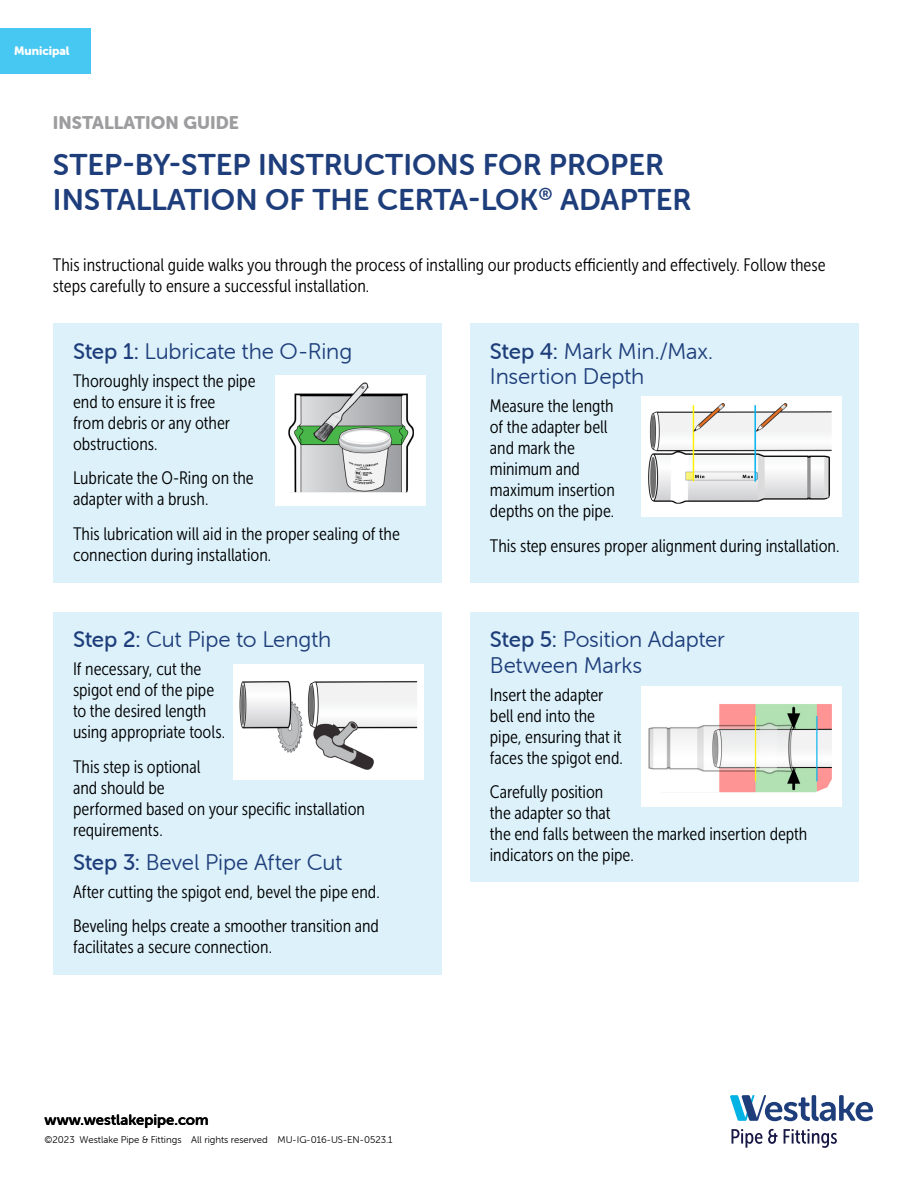
<style>
.page{position:relative;width:918px;height:1188px;background:#fff}
.page>*{position:absolute;margin:0;border:0;box-sizing:border-box;transform-origin:0 0}
.t1{font:30px/34.5px "Museo Sans Rounded 700";color:#1e3d7b}
.t2{font:22.5px/25.5px "Museo Sans Rounded 300";letter-spacing:-.005em;color:#1e3d7b}
.Body{font:18px/21px "Museo Sans Cond 300";color:#000001}
.t3{font:18px "Museo Sans Rounded 900";color:#9d9d9f}
.t4{font:15px "Museo Sans Rounded 700";color:#000001}
.t5{font:12px "Museo Sans Rounded 900";color:#fff}
.t6{font:9.75px "Museo Sans Rounded 300";color:#000001}
.s1{font-family:"Museo Sans Rounded 500"}
</style>
<div class="page">
<svg style="left:730px;top:1095px;width:143px;height:26px"></svg>
<svg style="left:732px;top:1129px;width:30px;height:19px"></svg>
<svg style="left:768px;top:1129px;width:10px;height:15px"></svg>
<svg style="left:784px;top:1129px;width:53px;height:19px"></svg>
<div style="left:0;top:28px;width:91px;height:46px;background:#47c8f2"></div>
<div style="left:53px;top:324px;width:389px;height:259px;background:#dcf1f9"></div>
<div style="left:275px;top:375px;width:151px;height:131px;background:#fff"></div>
<img style="left:288px;top:382px;width:126px;height:110px">
<div style="left:53px;top:612px;width:389px;height:363px;background:#dcf1f9"></div>
<div style="left:234px;top:664px;width:190px;height:115px;background:#fff"></div>
<img style="left:239px;top:681px;width:178px;height:89px">
<div style="left:470px;top:324px;width:389px;height:259px;background:#dcf1f9"></div>
<div style="left:641px;top:396px;width:200px;height:120px;background:#fff"></div>
<img style="left:648px;top:403px;width:184px;height:101px">
<div style="left:470px;top:612px;width:389px;height:269px;background:#dcf1f9"></div>
<div style="left:641px;top:686px;width:200px;height:121px;background:#fff"></div>
<img style="left:648px;top:704px;width:184px;height:88px">
<p class="t5" style="left:14px;top:44px;width:57px">Municipal</p>
<p class="t3" style="left:53px;top:112px;width:187px">INSTALLATION GUIDE</p>
<p class="t1" style="left:53px;top:148px;width:640px">STEP-BY-STEP INSTRUCTIONS FOR PROPER<br>INSTALLATION OF THE CERTA-LOK<sup>®</sup> ADAPTER</p>
<p class="Body" style="left:53px;top:254px;width:774px">This instructional guide walks you through the process of installing our products efficiently and effectively. Follow these steps carefully to ensure a successful installation.</p>
<p class="t2" style="left:73px;top:339px;width:281px"><span class="s1">Step 1:</span> Lubricate the O-Ring</p>
<p class="Body" style="left:73px;top:370px;width:184px">Thoroughly inspect the pipe end to ensure it is free<br>from debris or any other obstructions.</p>
<p class="Body" style="left:73px;top:468px;width:182px">Lubricate the O-Ring on the adapter with a brush.</p>
<p class="Body" style="left:73px;top:523px;width:329px">This lubrication will aid in the proper sealing of the connection during installation.</p>
<p class="t2" style="left:73px;top:627px;width:260px"><span class="s1">Step 2:</span> Cut Pipe to Length</p>
<p class="Body" style="left:73px;top:659px;width:154px">If necessary, cut the spigot end of the pipe to the desired length using appropriate tools.</p>
<p class="Body" style="left:73px;top:756px;width:294px">This step is optional<br>and should be<br>performed based on your specific installation requirements.</p>
<p class="t2" style="left:73px;top:850px;width:271px"><span class="s1">Step 3:</span> Bevel Pipe After Cut</p>
<p class="Body" style="left:73px;top:881px;width:308px">After cutting the spigot end, bevel the pipe end.</p>
<p class="Body" style="left:73px;top:916px;width:308px">Beveling helps create a smoother transition and facilitates a secure connection.</p>
<p class="t4" style="left:45px;top:1112px;width:166px">www.westlakepipe.com</p>
<p class="t6" style="left:45px;top:1135px;width:350px">©2023 Westlake Pipe &amp; Fittings All rights reserved MU-IG-016-US-EN-0523.1</p>
<p class="t2" style="left:490px;top:339px;width:225px"><span class="s1">Step 4:</span> Mark Min./Max.<br>Insertion Depth</p>
<p class="Body" style="left:490px;top:396px;width:126px">Measure the length of the adapter bell and mark the minimum and maximum insertion depths on the pipe.</p>
<p class="Body" style="left:490px;top:535px;width:351px">This step ensures proper alignment during installation.</p>
<p class="t2" style="left:490px;top:627px;width:237px"><span class="s1">Step 5:</span> Position Adapter<br>Between Marks</p>
<p class="Body" style="left:490px;top:684px;width:135px">Insert the adapter bell end into the pipe, ensuring that it faces the spigot end.</p>
<p class="Body" style="left:490px;top:782px;width:319px">Carefully position<br>the adapter so that<br>the end falls between the marked insertion depth indicators on the pipe.</p>
</div>
